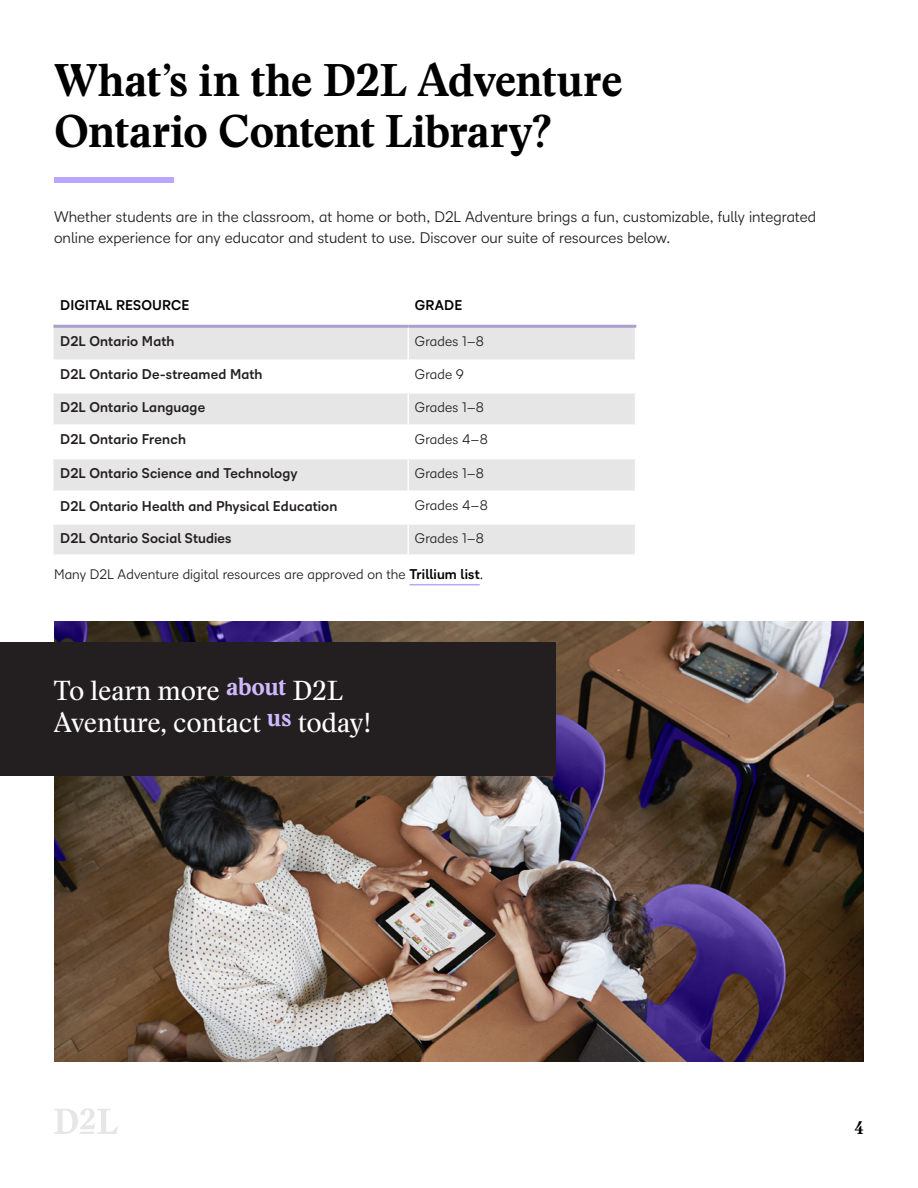
<style>
.page{position:relative;width:918px;height:1188px;background:#fff}
.page>*{position:absolute;margin:0;border:0;box-sizing:border-box;transform-origin:0 0}
.H1_-_30pt{font:700 45px/51px "Stanley";letter-spacing:-.02em;color:#000}
.Quote_-_White{font:27px/31.5px "Stanley";letter-spacing:-.01em;color:#fff}
.t1{font:700 18px "Stanley";color:#000}
.Body_-_10pt{font:15px/21px "D2 L Sans";letter-spacing:.005em;color:#231f20}
.Body_-_10pt-2{font:700 13.5px "D2 L Sans";letter-spacing:.01em;color:#231f20}
.Body_-_10pt-3{font:13.5px "D2 L Sans";letter-spacing:.01em;color:#231f20}
.H4_-_9pt{font:700 13.5px "D2 L Sans";letter-spacing:.005em;color:#000}
.s1{font-weight:700;color:#000}
</style>
<div class="page">
<svg style="left:54px;top:1108px;width:64px;height:26px"></svg>
<div style="left:54px;top:328px;width:581px;height:31px;background:#e6e6e6"></div>
<svg style="left:54px;top:394px;width:581px;height:160px;fill:#e6e6e6"></svg>
<hr style="left:54px;top:325px;width:354px;height:3px;background:#ac9ecd">
<hr style="left:408px;top:325px;width:228px;height:3px;background:#ac9ecd">
<hr style="left:407px;top:328px;width:2px;height:31px;background:#fff">
<hr style="left:407px;top:394px;width:2px;height:30px;background:#fff">
<hr style="left:54px;top:424px;width:354px;height:2px;background:#fff">
<hr style="left:408px;top:424px;width:228px;height:2px;background:#fff">
<hr style="left:407px;top:426px;width:2px;height:32px;background:#fff">
<hr style="left:54px;top:458px;width:354px;height:1px;background:#fff">
<hr style="left:408px;top:458px;width:228px;height:1px;background:#fff">
<hr style="left:407px;top:459px;width:2px;height:32px;background:#fff">
<hr style="left:54px;top:491px;width:354px;height:1px;background:#fff">
<hr style="left:408px;top:491px;width:228px;height:1px;background:#fff">
<hr style="left:407px;top:492px;width:2px;height:31px;background:#fff">
<hr style="left:54px;top:523px;width:354px;height:2px;background:#fff">
<hr style="left:408px;top:523px;width:228px;height:2px;background:#fff">
<hr style="left:407px;top:525px;width:2px;height:29px;background:#fff">
<div style="left:54px;top:177px;width:120px;height:6px;background:#baa6ff"></div>
<img style="left:54px;top:621px;width:810px;height:441px">
<div style="left:0;top:642px;width:556px;height:134px;background:#231f20"></div>
<hr style="left:409px;top:584px;width:71px;height:1px;background:#baa6ff">
<p class="H1_-_30pt" style="left:54px;top:53px;width:570px">What’s in the D2L Adventure<br>Ontario Content Library?</p>
<p class="Body_-_10pt" style="left:54px;top:205px;width:764px">Whether students are in the classroom, at home or both, D2L Adventure brings a fun, customizable, fully integrated online experience for any educator and student to use. Discover our suite of resources below.</p>
<p class="H4_-_9pt" style="left:60px;top:295px;width:131px">DIGITAL RESOURCE</p>
<p class="H4_-_9pt" style="left:415px;top:295px;width:49px">GRADE</p>
<p class="Body_-_10pt-2" style="left:60px;top:332px;width:116px">D2L Ontario Math</p>
<p class="Body_-_10pt-3" style="left:415px;top:332px;width:71px">Grades 1–8</p>
<p class="Body_-_10pt-2" style="left:60px;top:365px;width:204px">D2L Ontario De-streamed Math</p>
<p class="Body_-_10pt-3" style="left:415px;top:366px;width:51px">Grade 9</p>
<p class="Body_-_10pt-2" style="left:60px;top:397px;width:146px">D2L Ontario Language</p>
<p class="Body_-_10pt-3" style="left:415px;top:398px;width:71px">Grades 1–8</p>
<p class="Body_-_10pt-2" style="left:60px;top:430px;width:127px">D2L Ontario French</p>
<p class="Body_-_10pt-3" style="left:415px;top:430px;width:74px">Grades 4–8</p>
<p class="Body_-_10pt-2" style="left:60px;top:463px;width:239px">D2L Ontario Science and Technology</p>
<p class="Body_-_10pt-3" style="left:415px;top:464px;width:71px">Grades 1–8</p>
<p class="Body_-_10pt-2" style="left:60px;top:496px;width:279px">D2L Ontario Health and Physical Education</p>
<p class="Body_-_10pt-3" style="left:415px;top:497px;width:74px">Grades 4–8</p>
<p class="Body_-_10pt-2" style="left:60px;top:529px;width:173px">D2L Ontario Social Studies</p>
<p class="Body_-_10pt-3" style="left:415px;top:529px;width:71px">Grades 1–8</p>
<p class="Body_-_10pt-3" style="left:54px;top:565px;width:431px">Many D2L Adventure digital resources are approved on the <span class="s1">Trillium list</span>.</p>
<p class="Quote_-_White" style="left:54px;top:674px;width:319px">To learn more <sup>about</sup> D2L<br>Aventure, contact <sup>us</sup> today!</p>
<p class="t1" style="left:855px;top:1115px;width:11px">4</p>
</div>
